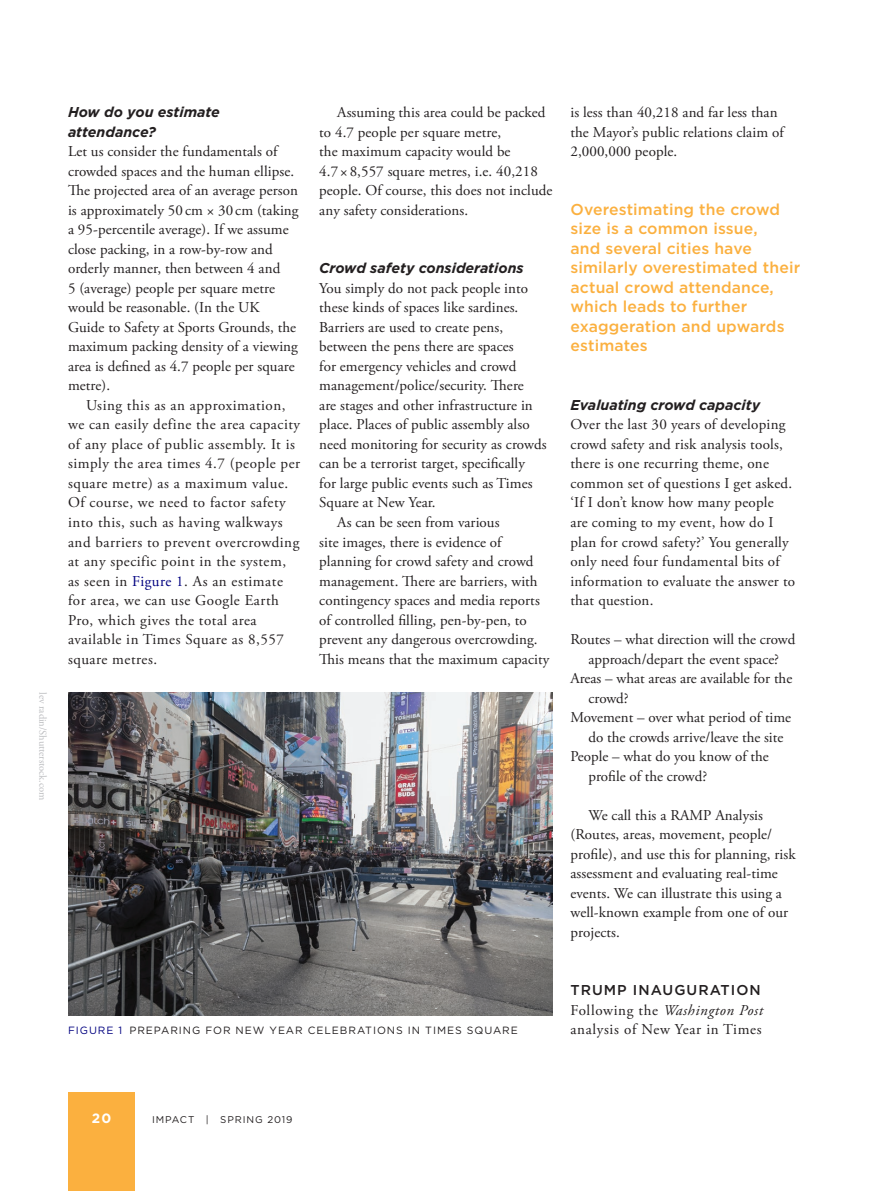
<style>
.page{position:relative;width:893px;height:1191px;background:#fff}
.page>*{position:absolute;margin:0;border:0;box-sizing:border-box;transform-origin:0 0}
.t1{font:500 15.75px/19.5px "Gotham";letter-spacing:.01em;color:#fbb03f}
.t2{font:15px/19.5px "Adobe Garamond Pro";letter-spacing:.005em;color:#231f20}
.t3{font:15px/19.5px "Adobe Garamond Pro";letter-spacing:.035em;color:#231f20}
.t4{font:italic 15px "Adobe Garamond Pro";letter-spacing:.045em;color:#231f20}
.t5{font:15px "Adobe Garamond Pro";letter-spacing:.045em;color:#231f20}
.t6{font:italic 700 14.25px/19.5px "Gotham";color:#231f20}
.t7{font:500 14.25px "Gotham";letter-spacing:.07em;color:#231f20}
.t8{font:700 13.5px "Gotham";color:#fff}
.t9{font:10.5px "Gotham";letter-spacing:.09em;color:#231f20}
.t10{font:10.5px "Adobe Garamond Pro";letter-spacing:-.01em;color:#bcbdc0}
.t11{font:9.75px "Gotham";letter-spacing:.09em;color:#231f20}
.s1{color:#000080}
.s2{font-style:normal}
</style>
<div class="page">
<div style="left:68px;top:1092px;width:67px;height:99px;background:#fbb03f"></div>
<img style="left:68px;top:692px;width:484px;height:323px">
<p class="t10" style="left:49px;top:692px;width:109px;rotate:90deg">lev radin/Shutterstock.com</p>
<p class="t6" style="left:68px;top:102px;width:153px">How do you estimate attendance?</p>
<p class="t2" style="left:68px;top:142px;width:232px">Let us consider the fundamentals of crowded spaces and the human ellipse.<br>The projected area of an average person is approximately 50 cm × 30 cm (taking a 95-percentile average). If we assume close packing, in a row-by-row and orderly manner, then between 4 and<br>5 (average) people per square metre would be reasonable. (In the UK Guide to Safety at Sports Grounds, the maximum packing density of a viewing area is defined as 4.7 people per square metre).</p>
<p class="t3" style="left:68px;top:396px;width:234px;text-indent:18px">Using this as an approximation, we can easily define the area capacity of any place of public assembly. It is simply the area times 4.7 (people per square metre) as a maximum value.<br>Of course, we need to factor safety into this, such as having walkways and barriers to prevent overcrowding at any specific point in the system, as seen in <span class="s1">Figure 1</span>. As an estimate for area, we can use Google Earth Pro, which gives the total area available in Times Square as 8,557 square metres.</p>
<p class="t2" style="left:319px;top:103px;width:235px;text-indent:18px">Assuming this area could be packed to 4.7 people per square metre,<br>the maximum capacity would be<br>4.7 × 8,557 square metres, i.e. 40,218 people. Of course, this does not include any safety considerations.</p>
<p class="t6" style="left:319px;top:258px;width:206px">Crowd safety considerations</p>
<p class="t2" style="left:319px;top:279px;width:210px">You simply do not pack people into</p>
<p class="t2" style="left:319px;top:298px;width:201px">these kinds of spaces like sardines.</p>
<p class="t2" style="left:319px;top:318px;width:185px">Barriers are used to create pens,</p>
<p class="t2" style="left:319px;top:337px;width:196px">between the pens there are spaces</p>
<p class="t2" style="left:319px;top:357px;width:199px">for emergency vehicles and crowd</p>
<p class="t2" style="left:319px;top:376px;width:206px">management/police/security. There</p>
<p class="t2" style="left:319px;top:396px;width:215px">are stages and other infrastructure in</p>
<p class="t2" style="left:319px;top:415px;width:212px">place. Places of public assembly also</p>
<p class="t2" style="left:319px;top:435px;width:229px">need monitoring for security as crowds</p>
<p class="t2" style="left:319px;top:454px;width:207px">can be a terrorist target, specifically</p>
<p class="t2" style="left:319px;top:474px;width:215px">for large public events such as Times</p>
<p class="t2" style="left:319px;top:493px;width:118px">Square at New Year.</p>
<p class="t2" style="left:337px;top:513px;width:164px">As can be seen from various</p>
<p class="t2" style="left:319px;top:532px;width:184px">site images, there is evidence of</p>
<p class="t2" style="left:319px;top:552px;width:216px">planning for crowd safety and crowd</p>
<p class="t2" style="left:319px;top:571px;width:220px">management. There are barriers, with</p>
<p class="t2" style="left:319px;top:591px;width:222px">contingency spaces and media reports</p>
<p class="t2" style="left:319px;top:610px;width:209px">of controlled filling, pen-by-pen, to</p>
<p class="t2" style="left:319px;top:630px;width:220px">prevent any dangerous overcrowding.</p>
<p class="t2" style="left:319px;top:649px;width:232px">This means that the maximum capacity</p>
<p class="t2" style="left:570px;top:103px;width:215px">is less than 40,218 and far less than the Mayor’s public relations claim of<br>2,000,000 people.</p>
<p class="t1" style="left:570px;top:199px;width:231px">Overestimating the crowd size is a common issue,<br>and several cities have similarly overestimated their actual crowd attendance, which leads to further exaggeration and upwards estimates</p>
<p class="t6" style="left:570px;top:395px;width:191px">Evaluating crowd capacity</p>
<p class="t2" style="left:570px;top:415px;width:226px">Over the last 30 years of developing crowd safety and risk analysis tools, there is one recurring theme, one common set of questions I get asked. ‘If I don’t know how many people<br>are coming to my event, how do I plan for crowd safety?’ You generally only need four fundamental bits of information to evaluate the answer to that question.</p>
<p class="t2" style="left:570px;top:630px;width:226px">Routes – what direction will the crowd</p>
<p class="t2" style="left:588px;top:649px;width:192px">approach/depart the event space?</p>
<p class="t2" style="left:570px;top:669px;width:223px">Areas – what areas are available for the</p>
<p class="t2" style="left:588px;top:688px;width:42px">crowd?</p>
<p class="t2" style="left:570px;top:708px;width:222px">Movement – over what period of time</p>
<p class="t2" style="left:588px;top:727px;width:196px">do the crowds arrive/leave the site</p>
<p class="t2" style="left:570px;top:747px;width:200px">People – what do you know of the</p>
<p class="t2" style="left:588px;top:766px;width:120px">profile of the crowd?</p>
<p class="t2" style="left:570px;top:805px;width:227px;text-indent:18px">We call this a RAMP Analysis (Routes, areas, movement, people/ profile), and use this for planning, risk assessment and evaluating real-time events. We can illustrate this using a well-known example from one of our projects.</p>
<p class="t7" style="left:570px;top:980px;width:192px">TRUMP INAUGURATION</p>
<p class="t4" style="left:570px;top:1001px;width:194px"><span class="s2">Following the</span> Washington Post</p>
<p class="t9" style="left:68px;top:1023px;width:451px"><span class="s1">FIGURE 1</span> PREPARING FOR NEW YEAR CELEBRATIONS IN TIMES SQUARE</p>
<p class="t5" style="left:570px;top:1020px;width:193px">analysis of New Year in Times</p>
<p class="t8" style="left:92px;top:1109px;width:21px">20</p>
<p class="t11" style="left:152px;top:1113px;width:142px">IMPACT | SPRING 2019</p>
</div>
